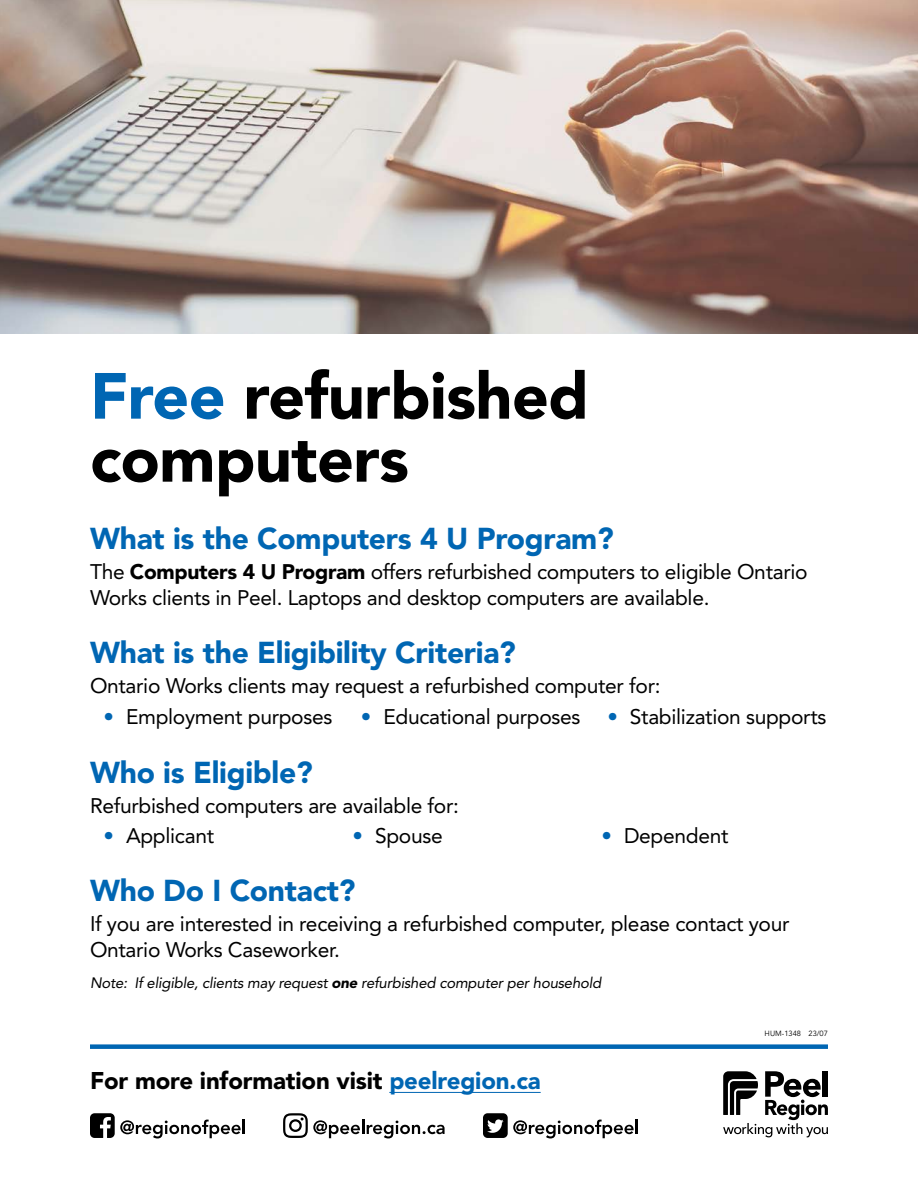
<style>
.page{position:relative;width:918px;height:1188px;background:#fff}
.page>*{position:absolute;margin:0;border:0;box-sizing:border-box;transform-origin:0 0}
.t1{font:900 64.5px/63px "Avenir LT Std";letter-spacing:-.01em;color:#000}
.t2{font:900 30px "Avenir LT Std";letter-spacing:-.01em;color:#0066b3}
.Base_Design_Elements_EndFooter1_-_web{font:900 24px "Avenir LT Std";letter-spacing:-.005em;color:#000}
.TX1{font:21px/25.5px "Avenir LT Std";letter-spacing:-.015em;color:#000}
.TX1-UL{font:21px "Avenir LT Std";letter-spacing:-.015em;color:#000}
.TX1-UL_-_span_3_col{font:21px "Avenir LT Std";letter-spacing:-.015em;color:#000}
.TX1-2{font:italic 15px "Avenir LT Std";letter-spacing:-.015em;color:#000}
.t3{font:7.5px "Avenir LT Std";color:#000}
.s1{color:#0066b3}
.s2{font-weight:900}
.s3{font-weight:900;color:#0066b3}
</style>
<div class="page">
<div style="left:90px;top:1044px;width:738px;height:5px;background:#0066b3"></div>
<hr style="left:389px;top:1092px;width:152px;height:1px;background:#0066b3">
<svg style="left:90px;top:1113px;width:155px;height:25px"></svg>
<svg style="left:283px;top:1113px;width:162px;height:25px"></svg>
<svg style="left:483px;top:1113px;width:155px;height:25px"></svg>
<svg style="left:723px;top:1071px;width:105px;height:66px"></svg>
<img style="left:0;top:0;width:918px;height:334px">
<h1 class="t1" style="left:90px;top:364px;width:500px"><span class="s1">Free</span> refurbished computers</h1>
<h2 class="t2" style="left:90px;top:521px;width:525px">What is the Computers 4 U Program?</h2>
<p class="TX1" style="left:90px;top:559px;width:719px">The <span class="s2">Computers 4 U Program</span> offers refurbished computers to eligible Ontario<br>Works clients in Peel. Laptops and desktop computers are available.</p>
<h2 class="t2" style="left:90px;top:635px;width:427px">What is the Eligibility Criteria?</h2>
<p class="TX1" style="left:90px;top:673px;width:572px">Ontario Works clients may request a refurbished computer for:</p>
<p class="TX1-UL" style="left:104px;top:705px;width:230px"><span class="s3">•</span> Employment purposes</p>
<p class="TX1-UL" style="left:361px;top:705px;width:221px"><span class="s3">•</span> Educational purposes</p>
<p class="TX1-UL" style="left:607px;top:705px;width:220px"><span class="s3">•</span> Stabilization supports</p>
<h2 class="t2" style="left:90px;top:754px;width:224px">Who is Eligible?</h2>
<p class="TX1" style="left:90px;top:793px;width:371px">Refurbished computers are available for:</p>
<p class="TX1-UL_-_span_3_col" style="left:104px;top:823px;width:112px"><span class="s3">•</span> Applicant</p>
<p class="TX1-UL_-_span_3_col" style="left:352px;top:823px;width:92px"><span class="s3">•</span> Spouse</p>
<p class="TX1-UL_-_span_3_col" style="left:602px;top:823px;width:128px"><span class="s3">•</span> Dependent</p>
<h2 class="t2" style="left:90px;top:873px;width:267px">Who Do I Contact?</h2>
<p class="TX1" style="left:90px;top:911px;width:701px">If you are interested in receiving a refurbished computer, please contact your<br>Ontario Works Caseworker.</p>
<p class="TX1-2" style="left:90px;top:974px;width:513px">Note: If eligible, clients may request <span class="s2">one</span> refurbished computer per household</p>
<p class="Base_Design_Elements_EndFooter1_-_web" style="left:90px;top:1067px;width:452px">For more information visit <span class="s1">peelregion.ca</span></p>
<p class="t3" style="left:765px;top:1029px;width:65px">HUM-1348 23/07</p>
</div>
